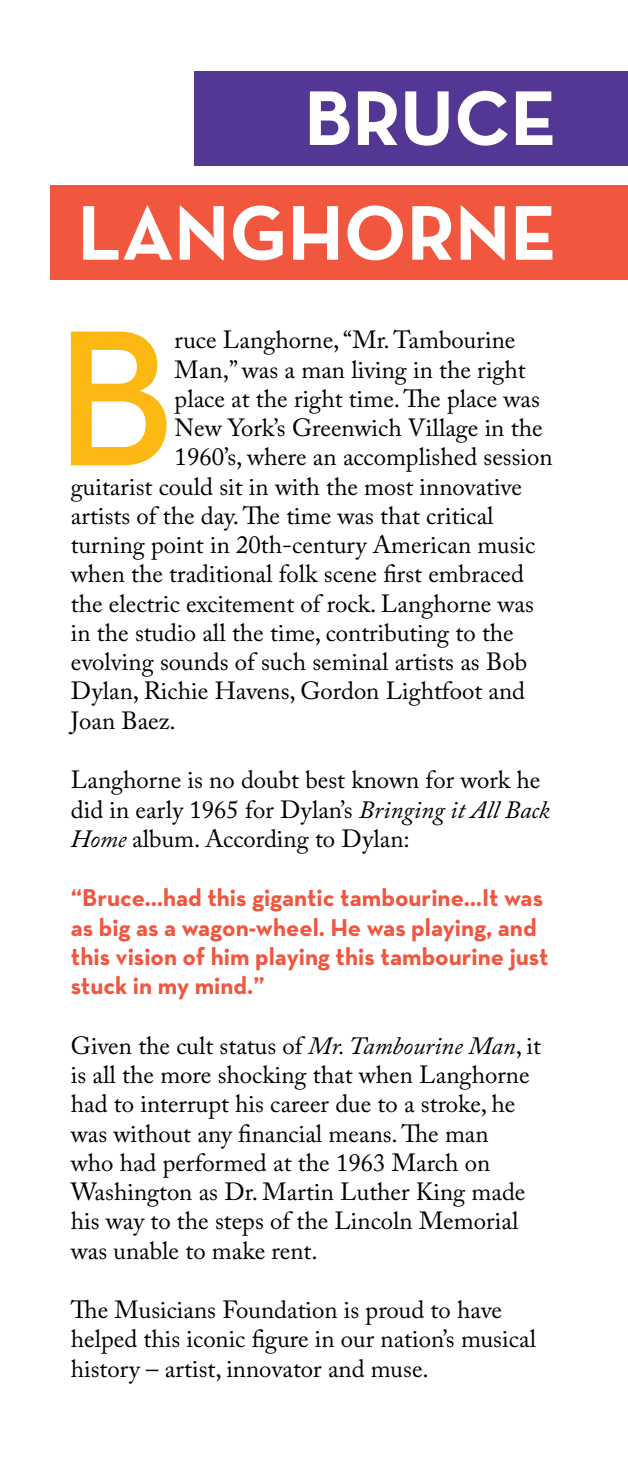
<style>
.page{position:relative;width:628px;height:1458px;background:#fff}
.page>*{position:absolute;margin:0;border:0;box-sizing:border-box;transform-origin:0 0}
.t1{font:196.88px "Neutraface Text Demi Alt";color:#fdb913}
.t2{font:700 78.75px "Neutraface Text";color:#fff}
.t3{font:24.75px/29.2px "Adobe Caslon Pro";color:#000}
.t4{font:700 24.75px/29.2px "Neutraface Text";color:#f1563f}
.s1{font-style:italic}
</style>
<div class="page">
<div style="left:194px;top:71px;width:434px;height:94px;background:#543795"></div>
<div style="left:50px;top:186px;width:578px;height:94px;background:#f1563f"></div>
<h2 class="t2" style="left:304px;top:67px;width:99px">BRuc</h2>
<h2 class="t2" style="left:510px;top:67px;width:48px">e</h2>
<h2 class="t2" style="left:78px;top:182px;width:48px">Lan</h2>
<h2 class="t2" style="left:229px;top:182px;width:329px">ghorne</h2>
<h1 class="t1" style="left:55px;top:275px;width:121px">B</h1>
<p class="t3" style="left:175px;top:325px;width:342px">ruce Langhorne, “Mr. Tambourine</p>
<p class="t3" style="left:175px;top:354px;width:353px">Man,” was a man living in the right</p>
<p class="t3" style="left:175px;top:384px;width:367px">place at the right time. The place was</p>
<p class="t3" style="left:175px;top:413px;width:369px">New York’s Greenwich Village in the</p>
<p class="t3" style="left:175px;top:442px;width:379px">1960’s, where an accomplished session</p>
<p class="t3" style="left:71px;top:471px;width:452px">guitarist could sit in with the most innovative</p>
<p class="t3" style="left:71px;top:501px;width:424px">artists of the day. The time was that critical</p>
<p class="t3" style="left:71px;top:530px;width:466px">turning point in 20th-century American music</p>
<p class="t3" style="left:71px;top:559px;width:454px">when the traditional folk scene first embraced</p>
<p class="t3" style="left:71px;top:589px;width:464px">the electric excitement of rock. Langhorne was</p>
<p class="t3" style="left:71px;top:618px;width:444px">in the studio all the time, contributing to the</p>
<p class="t3" style="left:71px;top:647px;width:458px">evolving sounds of such seminal artists as Bob</p>
<p class="t3" style="left:71px;top:676px;width:456px">Dylan, Richie Havens, Gordon Lightfoot and</p>
<p class="t3" style="left:71px;top:706px;width:107px">Joan Baez.</p>
<p class="t3" style="left:71px;top:765px;width:480px">Langhorne is no doubt best known for work he did in early 1965 for Dylan’s <span class="s1">Bringing it All Back<br>Home</span> album. According to Dylan:</p>
<p class="t4" style="left:71px;top:883px;width:479px">“Bruce…had this gigantic tambourine…It was as big as a wagon-wheel. He was playing, and this vision of him playing this tambourine just stuck in my mind.”</p>
<p class="t3" style="left:71px;top:1031px;width:472px">Given the cult status of <span class="s1">Mr. Tambourine Man</span>, it is all the more shocking that when Langhorne had to interrupt his career due to a stroke, he was without any financial means. The man<br>who had performed at the 1963 March on Washington as Dr. Martin Luther King made his way to the steps of the Lincoln Memorial was unable to make rent.</p>
<p class="t3" style="left:71px;top:1295px;width:466px">The Musicians Foundation is proud to have helped this iconic figure in our nation’s musical history – artist, innovator and muse.</p>
</div>
